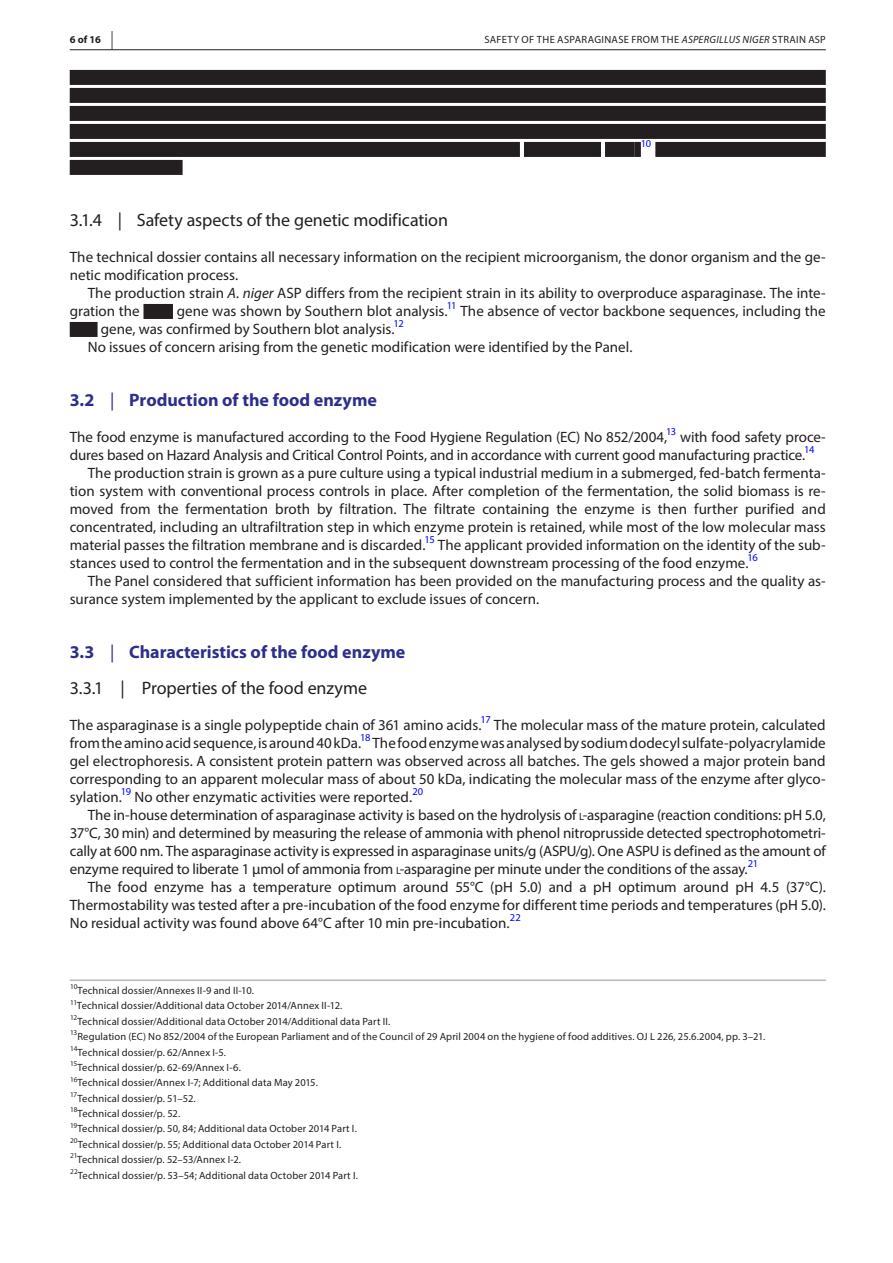
<style>
.page{position:relative;width:893px;height:1263px;background:#fff}
.page>*{position:absolute;margin:0;border:0;box-sizing:border-box;transform-origin:0 0}
.t1{font:700 18px/36px "Myriad Pro";color:#2e2e8d}
.t2{font:18px "Myriad Pro";letter-spacing:-.005em;color:#231f20}
.t3{font:15px/18px "Myriad Pro";color:#231f20}
.t4{font:10.5px/15.3px "Myriad Pro";letter-spacing:.01em;color:#231f20}
.t5{font:10.5px "Myriad Pro";letter-spacing:.035em;color:#231f20}
.t6{font:10.5px "Myriad Pro";letter-spacing:-.045em;color:#00f}
.t7{font:700 10.5px "Myriad Pro";color:#231f20}
.t8{font:7.35px "Myriad Pro";letter-spacing:-.045em;color:#231f20}
.s1{font-size:18.6px}
.s2{font-style:italic}
.s3{font-weight:400}
.s4{font-weight:400;color:#231f20}
.s5{font-size:10.5px}
</style>
<div class="page">
<hr style="left:70px;top:49px;width:756px;height:1px;background:#231f20">
<div style="left:70px;top:70px;width:756px;height:15px;background:#231f20"></div>
<div style="left:70px;top:88px;width:756px;height:15px;background:#231f20"></div>
<div style="left:70px;top:106px;width:756px;height:15px;background:#231f20"></div>
<div style="left:70px;top:124px;width:756px;height:15px;background:#231f20"></div>
<div style="left:70px;top:142px;width:450px;height:15px;background:#231f20"></div>
<div style="left:524px;top:142px;width:77px;height:15px;background:#231f20"></div>
<div style="left:605px;top:142px;width:30px;height:15px;background:#231f20"></div>
<div style="left:635px;top:142px;width:6px;height:15px;background:#231f20"></div>
<div style="left:655px;top:142px;width:171px;height:15px;background:#231f20"></div>
<div style="left:70px;top:160px;width:113px;height:15px;background:#231f20"></div>
<div style="left:143px;top:304px;width:30px;height:15px;background:#231f20"></div>
<div style="left:70px;top:322px;width:28px;height:15px;background:#231f20"></div>
<hr style="left:70px;top:980px;width:756px;height:1px;background:#939598">
<p class="t7" style="left:70px;top:32px;width:45px">6 of 16 <span class="s1">|</span></p>
<p class="t5" style="left:484px;top:33px;width:343px">SAFETY OF THE ASPARAGINASE FROM THE <span class="s2">ASPERGILLUS NIGER</span> STRAIN ASP</p>
<p class="t6" style="left:641px;top:137px;width:12px">10</p>
<p class="t2" style="left:70px;top:209px;width:380px">3.1.4 | Safety aspects of the genetic modification</p>
<p class="t3" style="left:70px;top:248px;width:758px">The technical dossier contains all necessary information on the recipient microorganism, the donor organism and the ge&shy;netic modification process.</p>
<p class="t3" style="left:70px;top:284px;width:757px;text-indent:18px">The production strain <span class="s2">A. niger</span> ASP differs from the recipient strain in its ability to overproduce asparaginase. The inte&shy;gration the</p>
<p class="t3" style="left:177px;top:302px;width:272px">gene was shown by Southern blot analysis.</p>
<p class="t6" style="left:447px;top:299px;width:11px">11</p>
<p class="t3" style="left:460px;top:302px;width:367px">The absence of vector backbone sequences, including the</p>
<p class="t3" style="left:101px;top:320px;width:295px">gene, was confirmed by Southern blot analysis.</p>
<p class="t6" style="left:394px;top:317px;width:12px">12</p>
<p class="t3" style="left:88px;top:338px;width:546px">No issues of concern arising from the genetic modification were identified by the Panel.</p>
<p class="t1" style="left:70px;top:381px;width:309px">3.2 <span class="s3">|</span> Production of the food enzyme</p>
<p class="t3" style="left:70px;top:428px;width:599px">The food enzyme is manufactured according to the Food Hygiene Regulation (EC) No 852/2004,</p>
<p class="t6" style="left:666px;top:425px;width:12px">13</p>
<p class="t3" style="left:70px;top:428px;width:757px;text-indent:610px">with food safety proce&shy;dures based on Hazard Analysis and Critical Control Points, and in accordance with current good manufacturing practice.</p>
<p class="t6" style="left:804px;top:443px;width:12px">14</p>
<p class="t3" style="left:70px;top:464px;width:758px;text-align:justify;text-indent:18px">The production strain is grown as a pure culture using a typical industrial medium in a submerged, fed-batch fermenta&shy;tion system with conventional process controls in place. After completion of the fermentation, the solid biomass is re&shy;moved from the fermentation broth by filtration. The filtrate containing the enzyme is then further purified and concentrated, including an ultrafiltration step in which enzyme protein is retained, while most of the low molecular mass material passes the filtration membrane and is discarded.</p>
<p class="t6" style="left:424px;top:533px;width:12px">15</p>
<p class="t3" style="left:70px;top:536px;width:757px;text-indent:368px">The applicant provided information on the identity of the sub&shy;stances used to control the fermentation and in the subsequent downstream processing of the food enzyme.</p>
<p class="t6" style="left:748px;top:551px;width:12px">16</p>
<p class="t3" style="left:70px;top:572px;width:757px;text-indent:18px">The Panel considered that sufficient information has been provided on the manufacturing process and the quality as&shy;surance system implemented by the applicant to exclude issues of concern.</p>
<p class="t1" style="left:70px;top:633px;width:337px">3.3 <span class="s3">|</span> Characteristics of the food enzyme<br><span class="s4">3.3.1 | Properties of the food enzyme</span></p>
<p class="t3" style="left:70px;top:716px;width:413px">The asparaginase is a single polypeptide chain of 361 amino acids.</p>
<p class="t6" style="left:481px;top:713px;width:12px">17</p>
<p class="t3" style="left:494px;top:716px;width:333px">The molecular mass of the mature protein, calculated</p>
<p class="t3" style="left:70px;top:734px;width:293px">from the amino acid sequence, is around 40 kDa.</p>
<p class="t6" style="left:360px;top:731px;width:12px">18</p>
<p class="t3" style="left:70px;top:734px;width:758px;text-align:justify;text-indent:303px">The food enzyme was analysed by sodium dodecyl sulfate-polyacrylamide gel electrophoresis. A consistent protein pattern was observed across all batches. The gels showed a major protein band corresponding to an apparent molecular mass of about 50 kDa, indicating the molecular mass of the enzyme after glyco&shy;sylation.</p>
<p class="t6" style="left:121px;top:785px;width:12px">19</p>
<p class="t3" style="left:134px;top:788px;width:279px">No other enzymatic activities were reported.</p>
<p class="t6" style="left:412px;top:785px;width:12px">20</p>
<p class="t3" style="left:70px;top:806px;width:758px;text-align:justify;text-indent:18px">The in-house determination of asparaginase activity is based on the hydrolysis of <span class="s5">l</span>-asparagine (reaction conditions: pH 5.0, 37°C, 30 min) and determined by measuring the release of ammonia with phenol nitroprusside detected spectrophotometri&shy;cally at 600 nm. The asparaginase activity is expressed in asparaginase units/g (ASPU/g). One ASPU is defined as the amount of enzyme required to liberate 1 μmol of ammonia from <span class="s5">l</span>-asparagine per minute under the conditions of the assay.</p>
<p class="t6" style="left:748px;top:857px;width:12px">21</p>
<p class="t3" style="left:70px;top:878px;width:758px;text-align:justify;text-indent:18px">The food enzyme has a temperature optimum around 55°C (pH 5.0) and a pH optimum around pH 4.5 (37°C).<br>Thermostability was tested after a pre-incubation of the food enzyme for different time periods and temperatures (pH 5.0).<br>No residual activity was found above 64°C after 10 min pre-incubation.</p>
<p class="t6" style="left:510px;top:911px;width:12px">22</p>
<p class="t8" style="left:70px;top:982px;width:9px">10</p>
<p class="t4" style="left:78px;top:983px;width:178px">Technical dossier/Annexes II-9 and II-10.</p>
<p class="t8" style="left:70px;top:998px;width:8px">11</p>
<p class="t4" style="left:77px;top:998px;width:267px">Technical dossier/Additional data October 2014/Annex II-12.</p>
<p class="t8" style="left:70px;top:1013px;width:9px">12</p>
<p class="t4" style="left:77px;top:1013px;width:314px">Technical dossier/Additional data October 2014/Additional data Part II.</p>
<p class="t8" style="left:70px;top:1028px;width:9px">13</p>
<p class="t4" style="left:77px;top:1029px;width:689px">Regulation (EC) No 852/2004 of the European Parliament and of the Council of 29 April 2004 on the hygiene of food additives. OJ L 226, 25.6.2004, pp. 3–21.</p>
<p class="t8" style="left:70px;top:1044px;width:9px">14</p>
<p class="t4" style="left:77px;top:1044px;width:150px">Technical dossier/p. 62/Annex I-5.</p>
<p class="t8" style="left:70px;top:1059px;width:9px">15</p>
<p class="t4" style="left:70px;top:1059px;width:288px;text-indent:7px">Technical dossier/p. 62-69/Annex I-6.<br><sup>16</sup>Technical dossier/Annex I-7; Additional data May 2015.<br><sup>17</sup>Technical dossier/p. 51–52.<br><sup>18</sup>Technical dossier/p. 52.<br><sup>19</sup>Technical dossier/p. 50, 84; Additional data October 2014 Part I.<br><sup>20</sup>Technical dossier/p. 55; Additional data October 2014 Part I.<br><sup>21</sup>Technical dossier/p. 52–53/Annex I-2.</p>
<p class="t8" style="left:70px;top:1167px;width:9px">22</p>
<p class="t4" style="left:78px;top:1167px;width:282px">Technical dossier/p. 53–54; Additional data October 2014 Part I.</p>
</div>
